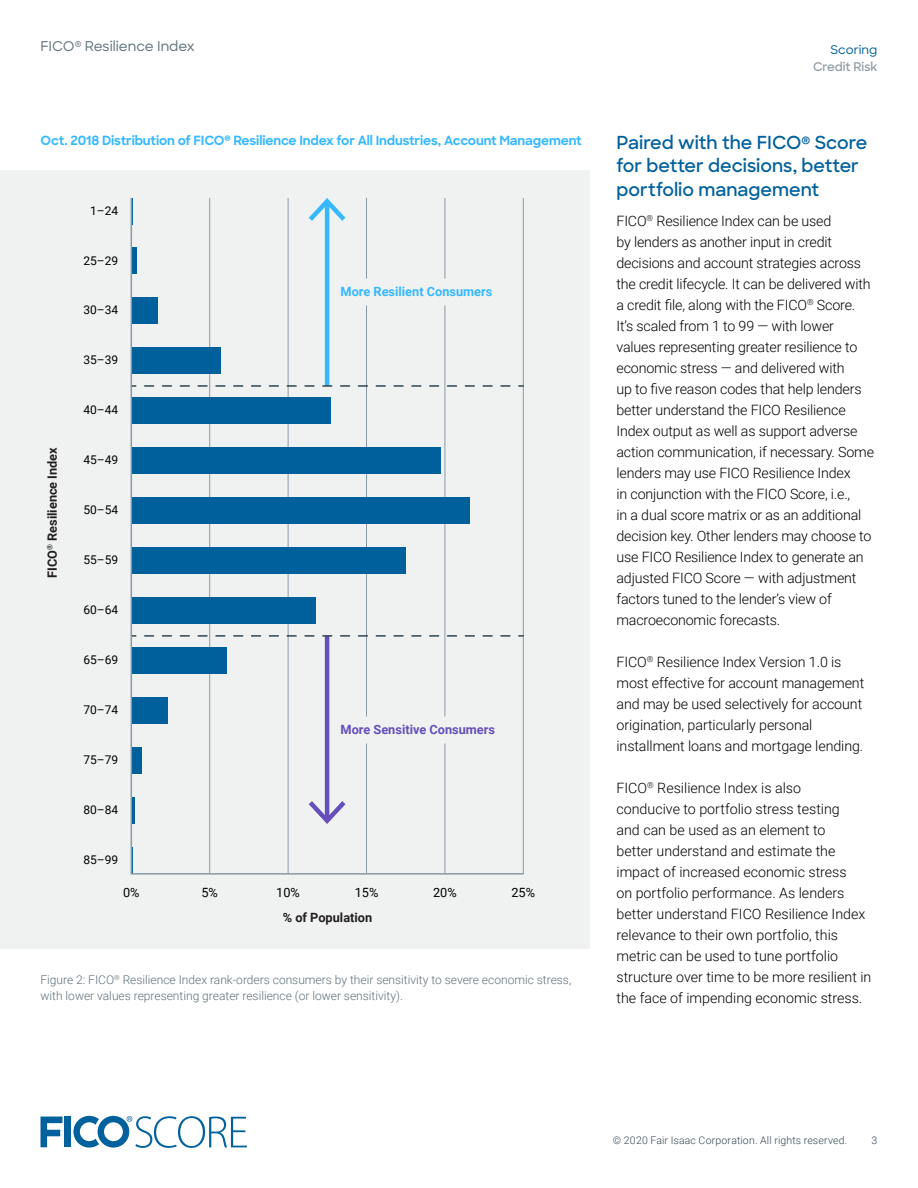
<style>
.page{position:relative;width:918px;height:1188px;background:#fff}
.page>*{position:absolute;margin:0;border:0;box-sizing:border-box;transform-origin:0 0}
.t1{font:600 18px/24px "Sharp Sans";color:#00609c}
.t2{font:300 14.25px/21px "Roboto";letter-spacing:-.01em;color:#000}
.t3{font:500 13.5px "Sharp Sans";color:#5e707a}
.t4{font:700 12.75px "Sharp Sans";letter-spacing:-.01em;color:#36b8ff}
.t5{font:700 12.75px "Roboto";color:#231f20}
.t6{font:700 12.75px "Roboto";color:#664fba}
.t7{font:700 12.75px "Roboto";color:#36b8ff}
.t8{font:12.75px "Roboto";color:#000}
.t9{font:300 12px/16.5px "Roboto";color:#5e707a}
.t10{font:12px "Roboto";color:#000}
.t11{font:600 12px "Sharp Sans";color:#8e9ba4}
.t12{font:500 12px "Sharp Sans";color:#00609c}
.t13{font:300 10.5px "Roboto";letter-spacing:.015em;color:#304552}
</style>
<div class="page">
<svg style="left:40px;top:1117px;width:22px;height:30px"></svg>
<div style="left:65px;top:1117px;width:6px;height:30px;background:#00619d"></div>
<svg style="left:73px;top:1116px;width:174px;height:32px"></svg>
<div style="left:0;top:171px;width:590px;height:778px;background:#f0f2f2"></div>
<svg style="left:130px;top:198px;width:394px;height:677px"></svg>
<p class="t3" style="left:40px;top:36px;width:156px">FICO<sup>®</sup> Resilience Index</p>
<p class="t12" style="left:830px;top:41px;width:49px">Scoring</p>
<p class="t4" style="left:40px;top:130px;width:543px">Oct. 2018 Distribution of FICO<sup>®</sup> Resilience Index for All Industries, Account Management</p>
<p class="t10" style="left:90px;top:202px;width:30px">1–24</p>
<p class="t5" style="left:43px;top:578px;width:132px;rotate:-90deg">FICO<sup>®</sup> Resilience Index</p>
<p class="t10" style="left:83px;top:252px;width:36px">25–29</p>
<p class="t10" style="left:83px;top:302px;width:36px">30–34</p>
<p class="t10" style="left:83px;top:352px;width:36px">35–39</p>
<p class="t10" style="left:83px;top:402px;width:36px">40–44</p>
<p class="t10" style="left:83px;top:452px;width:36px">45–49</p>
<p class="t10" style="left:83px;top:502px;width:36px">50–54</p>
<p class="t10" style="left:83px;top:552px;width:36px">55–59</p>
<p class="t10" style="left:83px;top:602px;width:36px">60–64</p>
<p class="t10" style="left:83px;top:652px;width:36px">65–69</p>
<p class="t10" style="left:83px;top:702px;width:36px">70–74</p>
<p class="t10" style="left:83px;top:752px;width:36px">75–79</p>
<p class="t10" style="left:83px;top:802px;width:36px">80–84</p>
<p class="t10" style="left:83px;top:852px;width:36px">85–99</p>
<p class="t7" style="left:341px;top:282px;width:153px">More Resilient Consumers</p>
<p class="t6" style="left:341px;top:720px;width:156px">More Sensitive Consumers</p>
<p class="t8" style="left:123px;top:884px;width:18px">0%</p>
<p class="t8" style="left:201px;top:884px;width:18px">5%</p>
<p class="t8" style="left:276px;top:884px;width:25px">10%</p>
<p class="t8" style="left:355px;top:884px;width:25px">15%</p>
<p class="t8" style="left:433px;top:884px;width:25px">20%</p>
<p class="t8" style="left:511px;top:884px;width:25px">25%</p>
<p class="t5" style="left:283px;top:909px;width:91px">% of Population</p>
<p class="t9" style="left:40px;top:971px;width:532px">Figure 2: FICO<sup>®</sup> Resilience Index rank-orders consumers by their sensitivity to severe economic stress, with lower values representing greater resilience (or lower sensitivity).</p>
<p class="t11" style="left:813px;top:58px;width:66px">Credit Risk</p>
<p class="t1" style="left:616px;top:129px;width:252px">Paired with the FICO<sup>®</sup> Score for better decisions, better portfolio management</p>
<p class="t2" style="left:616px;top:210px;width:259px">FICO<sup>®</sup> Resilience Index can be used<br>by lenders as another input in credit decisions and account strategies across the credit lifecycle. It can be delivered with a credit file, along with the FICO<sup>®</sup> Score.<br>It’s scaled from 1 to 99 — with lower values representing greater resilience to economic stress — and delivered with<br>up to five reason codes that help lenders better understand the FICO Resilience Index output as well as support adverse action communication, if necessary. Some lenders may use FICO Resilience Index<br>in conjunction with the FICO Score, i.e.,<br>in a dual score matrix or as an additional decision key. Other lenders may choose to use FICO Resilience Index to generate an adjusted FICO Score — with adjustment factors tuned to the lender’s view of macroeconomic forecasts.</p>
<p class="t2" style="left:616px;top:651px;width:249px">FICO<sup>®</sup> Resilience Index Version 1.0 is most effective for account management and may be used selectively for account origination, particularly personal installment loans and mortgage lending.</p>
<p class="t2" style="left:616px;top:777px;width:256px">FICO<sup>®</sup> Resilience Index is also<br>conducive to portfolio stress testing<br>and can be used as an element to<br>better understand and estimate the impact of increased economic stress<br>on portfolio performance. As lenders better understand FICO Resilience Index relevance to their own portfolio, this metric can be used to tune portfolio structure over time to be more resilient in the face of impending economic stress.</p>
<p class="t13" style="left:613px;top:1133px;width:236px">© 2020 Fair Isaac Corporation. All rights reserved.</p>
<p class="t13" style="left:871px;top:1133px;width:7px">3</p>
</div>
